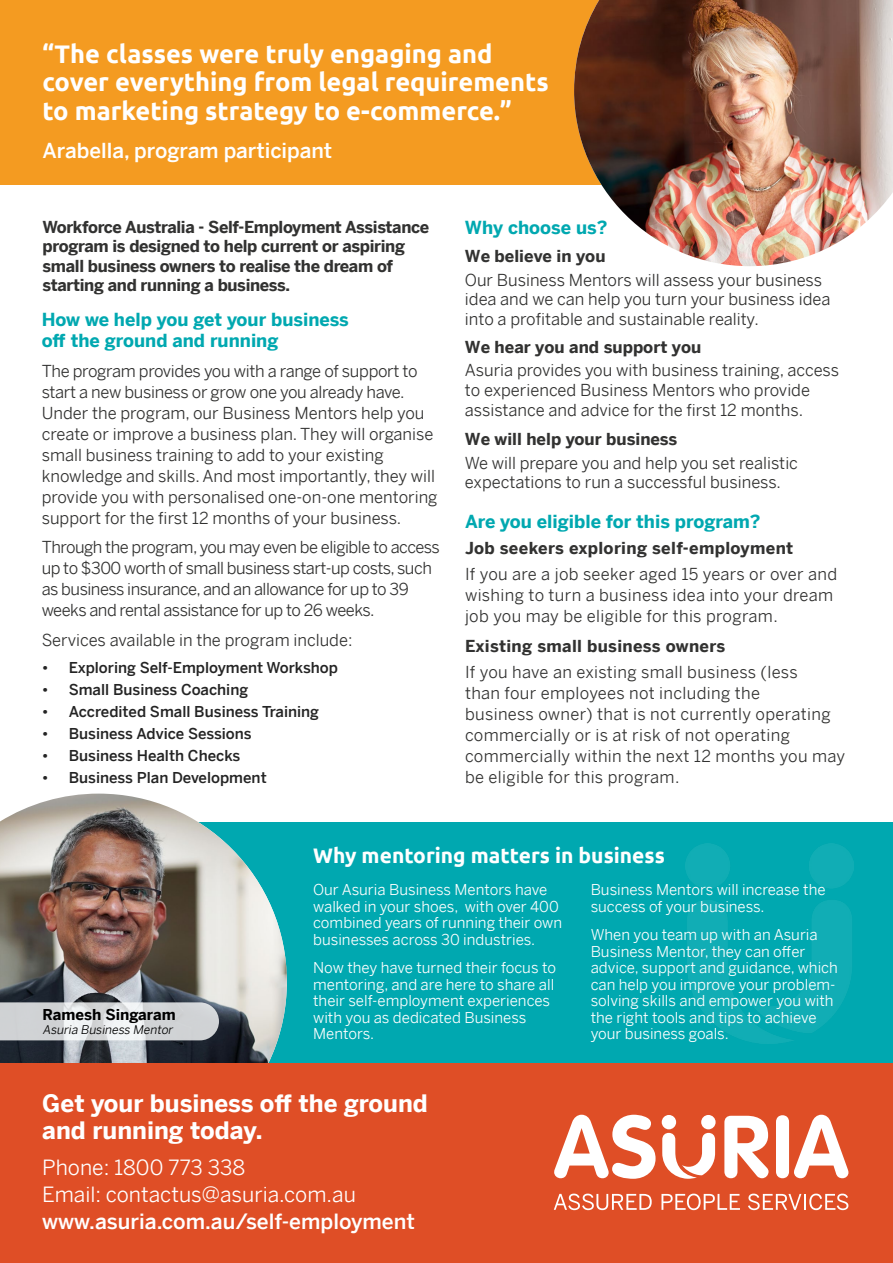
<style>
.page{position:relative;width:893px;height:1263px;background:#fff}
.page>*{position:absolute;margin:0;border:0;box-sizing:border-box;transform-origin:0 0}
.t1{font:700 25.5px/28.5px "Ubuntu";color:#fff}
.t2{font:700 24px/27px "Benton Sans";color:#fff}
.t3{font:21px/27px "Benton Sans";color:#fff}
.t4{font:500 21px "Benton Sans";color:#fff}
.t5{font:700 21px "Ubuntu";color:#fff}
.t6{font:500 20.7px "Benton Sans";color:#fff}
.t7{font:700 18px/21px "Benton Sans";color:#00a8b0}
.t8{font:16.5px/21px "Benton Sans";color:#323231}
.t9{font:16.5px/21px "Benton Sans";letter-spacing:.02em;color:#323231}
.t10{font:16.5px/21px "Benton Sans";letter-spacing:-.03em;color:#323231}
.t11{font:700 16.5px/19.5px "Benton Sans";letter-spacing:-.02em;color:#323231}
.t12{font:700 16.5px "Benton Sans";letter-spacing:.02em;color:#323231}
.t13{font:700 16.5px "Benton Sans";color:#323231}
.t14{font:15px/16.5px "Benton Sans";color:#fdfefe}
.t15{font:500 15px "Benton Sans";color:#242424}
.t16{font:700 15px "Benton Sans";color:#000}
.t17{font:italic 12px "Benton Sans";color:#000}
</style>
<div class="page">
<div style="left:0;top:822px;width:893px;height:241px;background:#00a8b0"></div>
<img style="left:685px;top:844px;width:168px;height:199px">
<img style="left:0;top:794px;width:287px;height:269px">
<div style="left:0;top:0;width:893px;height:185px;background:#f49b21"></div>
<img style="left:574px;top:0;width:319px;height:266px">
<div style="left:0;top:1063px;width:893px;height:200px;background:#df4e26"></div>
<svg style="left:554px;top:1193px;width:98px;height:17px"></svg>
<svg style="left:661px;top:1193px;width:79px;height:17px"></svg>
<svg style="left:748px;top:1193px;width:100px;height:17px"></svg>
<svg style="left:554px;top:1115px;width:102px;height:64px"></svg>
<svg style="left:724px;top:1116px;width:44px;height:62px"></svg>
<div style="left:776px;top:1115px;width:13px;height:63px;background:#fff;border-radius:7px"></div>
<svg style="left:794px;top:1115px;width:54px;height:63px"></svg>
<div style="left:701px;top:1115px;width:15px;height:14px;background:#fff;border-radius:50%"></div>
<div style="left:662px;top:1115px;width:14px;height:14px;background:#fff;border-radius:50%"></div>
<svg style="left:662px;top:1133px;width:53px;height:46px"></svg>
<svg style="left:0;top:1002px;width:219px;height:38px;background:#d5d7d9"></svg>
<h1 class="t1" style="left:43px;top:39px;width:508px">“The classes were truly engaging and cover everything from legal requirements to marketing strategy to e-commerce.”</h1>
<p class="t6" style="left:43px;top:133px;width:291px">Arabella, program participant</p>
<p class="t11" style="left:43px;top:215px;width:388px">Workforce Australia - Self-Employment Assistance program is designed to help current or aspiring small business owners to realise the dream of starting and running a business.</p>
<p class="t7" style="left:465px;top:215px;width:144px">Why choose us?</p>
<p class="t13" style="left:465px;top:242px;width:142px">We believe in you</p>
<p class="t8" style="left:465px;top:268px;width:367px;line-height:19.5px">Our Business Mentors will assess your business idea and we can help you turn your business idea into a profitable and sustainable reality.</p>
<p class="t13" style="left:465px;top:332px;width:238px">We hear you and support you</p>
<p class="t8" style="left:465px;top:359px;width:376px;line-height:19.5px">Asuria provides you with business training, access to experienced Business Mentors who provide assistance and advice for the first 12 months.</p>
<p class="t13" style="left:465px;top:425px;width:214px">We will help your business</p>
<p class="t8" style="left:465px;top:451px;width:335px;line-height:19.5px">We will prepare you and help you set realistic expectations to run a successful business.</p>
<p class="t7" style="left:465px;top:509px;width:297px">Are you eligible for this program?</p>
<p class="t12" style="left:465px;top:534px;width:330px">Job seekers exploring self-employment</p>
<p class="t9" style="left:465px;top:561px;width:374px">If you are a job seeker aged 15 years or over and wishing to turn a business idea into your dream job you may be eligible for this program.</p>
<p class="t12" style="left:465px;top:632px;width:262px">Existing small business owners</p>
<p class="t9" style="left:465px;top:659px;width:382px">If you have an existing small business (less<br>than four employees not including the<br>business owner) that is not currently operating commercially or is at risk of not operating commercially within the next 12 months you may be eligible for this program.</p>
<p class="t7" style="left:42px;top:307px;width:309px">How we help you get your business off the ground and running</p>
<p class="t8" style="left:42px;top:358px;width:397px">The program provides you with a range of support to start a new business or grow one you already have.<br>Under the program, our Business Mentors help you create or improve a business plan. They will organise small business training to add to your existing knowledge and skills. And most importantly, they will provide you with personalised one-on-one mentoring support for the first 12 months of your business.</p>
<p class="t10" style="left:42px;top:535px;width:400px">Through the program, you may even be eligible to access up to $300 worth of small business start-up costs, such as business insurance, and an allowance for up to 39 weeks and rental assistance for up to 26 weeks.</p>
<p class="t8" style="left:42px;top:627px;width:312px">Services available in the program include:</p>
<p class="t15" style="left:42px;top:654px;width:298px">• Exploring Self-Employment Workshop</p>
<p class="t15" style="left:42px;top:676px;width:208px">• Small Business Coaching</p>
<p class="t15" style="left:42px;top:698px;width:279px">• Accredited Small Business Training</p>
<p class="t15" style="left:42px;top:720px;width:212px">• Business Advice Sessions</p>
<p class="t15" style="left:42px;top:742px;width:200px">• Business Health Checks</p>
<p class="t15" style="left:42px;top:764px;width:227px">• Business Plan Development</p>
<p class="t16" style="left:43px;top:1001px;width:135px">Ramesh Singaram</p>
<p class="t17" style="left:43px;top:1020px;width:135px">Asuria Business Mentor</p>
<p class="t5" style="left:313px;top:843px;width:353px">Why mentoring matters in business</p>
<p class="t14" style="left:313px;top:880px;width:251px">Our Asuria Business Mentors have walked in your shoes, with over 400 combined years of running their own businesses across 30 industries.</p>
<p class="t14" style="left:313px;top:958px;width:244px">Now they have turned their focus to mentoring, and are here to share all their self-employment experiences with you as dedicated Business<br>Mentors.</p>
<p class="t14" style="left:591px;top:880px;width:236px">Business Mentors will increase the success of your business.</p>
<p class="t14" style="left:591px;top:925px;width:249px">When you team up with an Asuria<br>Business Mentor, they can offer advice, support and guidance, which can help you improve your problem&shy;solving skills and empower you with the right tools and tips to achieve your business goals.</p>
<h2 class="t2" style="left:42px;top:1087px;width:387px">Get your business off the ground and running today.</h2>
<p class="t3" style="left:42px;top:1151px;width:315px">Phone: 1800 773 338<br>Email: contactus@asuria.com.au</p>
<p class="t4" style="left:42px;top:1203px;width:374px">www.asuria.com.au/self-employment</p>
</div>
